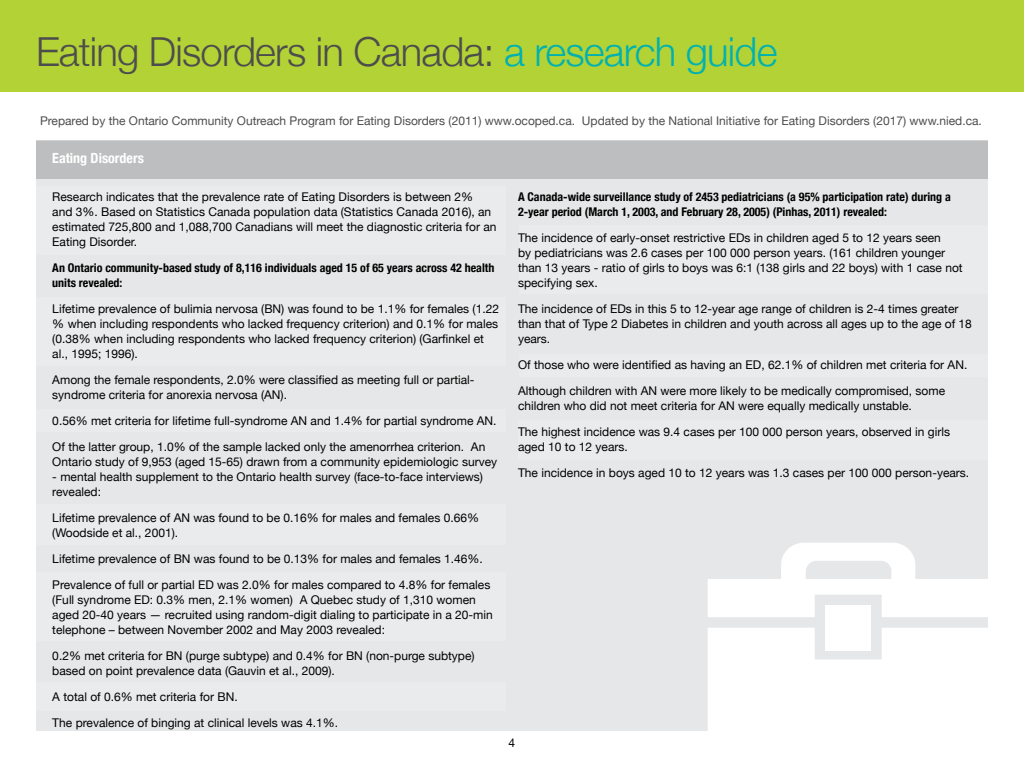
<style>
.page{position:relative;width:1024px;height:768px;background:#fff}
.page>*{position:absolute;margin:0;border:0;box-sizing:border-box;transform-origin:0 0}
.t1{font:300 40px "Helvetica Neue";letter-spacing:-.02em;color:#4d4d4d}
.t2{font:700 14px "Helvetica Neue";color:#fff}
.t3{font:12px/15px "Helvetica Neue";color:#000}
.t4{font:700 12px/15px "Helvetica Neue";color:#000}
.t5{font:12px "Helvetica Neue";color:#4d4d4d}
.s1{color:#00b1b0}
</style>
<div class="page">
<div style="left:36px;top:141px;width:952px;height:590px;background:#e6e7e8"></div>
<svg style="left:708px;top:543px;width:280px;height:74px"></svg>
<div style="left:708px;top:628px;width:280px;height:103px;background:#fff"></div>
<div style="left:825px;top:605px;width:46px;height:46px;background:#fff"></div>
<div style="left:0;top:0;width:1024px;height:92px;background:#b2d235"></div>
<div style="left:36px;top:186px;width:470px;height:69px;background:#eaebec"></div>
<div style="left:36px;top:682px;width:470px;height:29px;background:#eaebec"></div>
<div style="left:36px;top:573px;width:470px;height:68px;background:#eaebec"></div>
<div style="left:36px;top:505px;width:470px;height:40px;background:#eaebec"></div>
<div style="left:36px;top:409px;width:470px;height:23px;background:#eaebec"></div>
<div style="left:36px;top:297px;width:470px;height:69px;background:#eaebec"></div>
<div style="left:36px;top:140px;width:952px;height:39px;background:#bdbebf"></div>
<div style="left:519px;top:226px;width:470px;height:68px;background:#eaebec"></div>
<div style="left:519px;top:354px;width:470px;height:23px;background:#eaebec"></div>
<div style="left:518px;top:420px;width:470px;height:40px;background:#eaebec"></div>
<h1 class="t1" style="left:36px;top:27px;width:743px">Eating Disorders in Canada: <span class="s1">a research guide</span></h1>
<p class="t5" style="left:40px;top:113px;width:943px">Prepared by the Ontario Community Outreach Program for Eating Disorders (2011) www.ocoped.ca. Updated by the National Initiative for Eating Disorders (2017) www.nied.ca.</p>
<p class="t2" style="left:52px;top:150px;width:93px">Eating Disorders</p>
<p class="t3" style="left:52px;top:189px;width:446px">Research indicates that the prevalence rate of Eating Disorders is between 2% and 3%. Based on Statistics Canada population data (Statistics Canada 2016), an estimated 725,800 and 1,088,700 Canadians will meet the diagnostic criteria for an Eating Disorder.</p>
<p class="t4" style="left:52px;top:260px;width:444px">An Ontario community-based study of 8,116 individuals aged 15 of 65 years across 42 health units revealed:</p>
<p class="t3" style="left:52px;top:301px;width:448px">Lifetime prevalence of bulimia nervosa (BN) was found to be 1.1% for females (1.22 % when including respondents who lacked frequency criterion) and 0.1% for males (0.38% when including respondents who lacked frequency criterion) (Garfinkel et al., 1995; 1996).</p>
<p class="t3" style="left:52px;top:372px;width:424px">Among the female respondents, 2.0% were classified as meeting full or partial&shy;syndrome criteria for anorexia nervosa (AN).</p>
<p class="t3" style="left:52px;top:407px;width:446px;line-height:26px">0.56% met criteria for lifetime full-syndrome AN and 1.4% for partial syndrome AN.<br>Of the latter group, 1.0% of the sample lacked only the amenorrhea criterion. An</p>
<p class="t3" style="left:52px;top:454px;width:446px">Ontario study of 9,953 (aged 15-65) drawn from a community epidemiologic survey</p>
<p class="t3" style="left:52px;top:469px;width:432px">- mental health supplement to the Ontario health survey (face-to-face interviews) revealed:</p>
<p class="t3" style="left:52px;top:510px;width:428px">Lifetime prevalence of AN was found to be 0.16% for males and females 0.66% (Woodside et al., 2001).</p>
<p class="t3" style="left:52px;top:545px;width:440px;line-height:26px">Lifetime prevalence of BN was found to be 0.13% for males and females 1.46%.<br>Prevalence of full or partial ED was 2.0% for males compared to 4.8% for females</p>
<p class="t3" style="left:52px;top:592px;width:442px">(Full syndrome ED: 0.3% men, 2.1% women) A Quebec study of 1,310 women aged 20-40 years — recruited using random-digit dialing to participate in a 20-min telephone – between November 2002 and May 2003 revealed:</p>
<p class="t3" style="left:52px;top:648px;width:424px">0.2% met criteria for BN (purge subtype) and 0.4% for BN (non-purge subtype) based on point prevalence data (Gauvin et al., 2009).</p>
<p class="t3" style="left:52px;top:683px;width:287px;line-height:26px">A total of 0.6% met criteria for BN.<br>The prevalence of binging at clinical levels was 4.1%.</p>
<p class="t4" style="left:518px;top:189px;width:434px">A Canada-wide surveillance study of 2453 pediatricians (a 95% participation rate) during a<br>2-year period (March 1, 2003, and February 28, 2005) (Pinhas, 2011) revealed:</p>
<p class="t3" style="left:518px;top:230px;width:446px">The incidence of early-onset restrictive EDs in children aged 5 to 12 years seen<br>by pediatricians was 2.6 cases per 100 000 person years. (161 children younger than 13 years - ratio of girls to boys was 6:1 (138 girls and 22 boys) with 1 case not specifying sex.</p>
<p class="t3" style="left:518px;top:301px;width:455px">The incidence of EDs in this 5 to 12-year age range of children is 2-4 times greater than that of Type 2 Diabetes in children and youth across all ages up to the age of 18 years.</p>
<p class="t3" style="left:518px;top:351px;width:451px;line-height:26px">Of those who were identified as having an ED, 62.1% of children met criteria for AN.<br>Although children with AN were more likely to be medically compromised, some</p>
<p class="t3" style="left:518px;top:392px;width:434px;line-height:26px">children who did not meet criteria for AN were equally medically unstable.<br>The highest incidence was 9.4 cases per 100 000 person years, observed in girls</p>
<p class="t3" style="left:518px;top:433px;width:453px;line-height:26px">aged 10 to 12 years.<br>The incidence in boys aged 10 to 12 years was 1.3 cases per 100 000 person-years.</p>
<p class="t3" style="left:508px;top:735px;width:8px">4</p>
</div>
